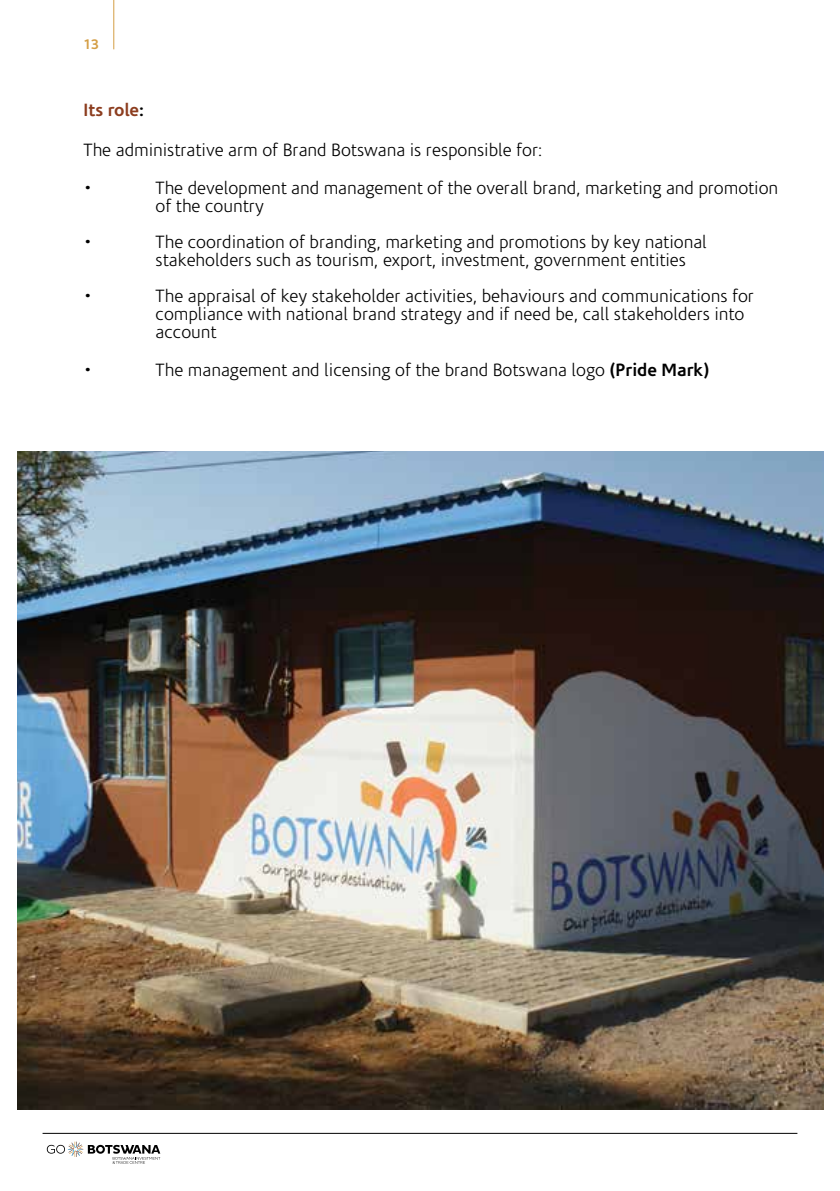
<style>
.page{position:relative;width:840px;height:1191px;background:#fff}
.page>*{position:absolute;margin:0;border:0;box-sizing:border-box;transform-origin:0 0}
.t1{font:300 18px/18px "Corisande";color:#000}
.t2{font:700 18px "Corisande";color:#8c3d1f}
.t3{font:700 14px "Corisande";color:#d49e45}
.s1{color:#000}
.s2{font-weight:700}
</style>
<div class="page">
<hr style="left:113px;top:0;width:1px;height:49px;background:#d49e45">
<hr style="left:43px;top:1133px;width:754px;height:1px;background:#000">
<svg style="left:47px;top:1141px;width:113px;height:22px"></svg>
<img style="left:17px;top:452px;width:805px;height:657px">
<p class="t3" style="left:83px;top:36px;width:17px">13</p>
<p class="t2" style="left:83px;top:99px;width:62px">Its role<span class="s1">:</span></p>
<p class="t1" style="left:83px;top:131px;width:460px;line-height:38px">The administrative arm of Brand Botswana is responsible for: •</p>
<p class="t1" style="left:155px;top:179px;width:623px">The development and management of the overall brand, marketing and promotion of the country</p>
<p class="t1" style="left:83px;top:233px;width:10px">•</p>
<p class="t1" style="left:155px;top:233px;width:552px">The coordination of branding, marketing and promotions by key national stakeholders such as tourism, export, investment, government entities</p>
<p class="t1" style="left:83px;top:287px;width:10px">•</p>
<p class="t1" style="left:155px;top:287px;width:599px">The appraisal of key stakeholder activities, behaviours and communications for compliance with national brand strategy and if need be, call stakeholders into account</p>
<p class="t1" style="left:83px;top:361px;width:10px">•</p>
<p class="t1" style="left:155px;top:361px;width:554px">The management and licensing of the brand Botswana logo <span class="s2">(Pride Mark)</span></p>
</div>
